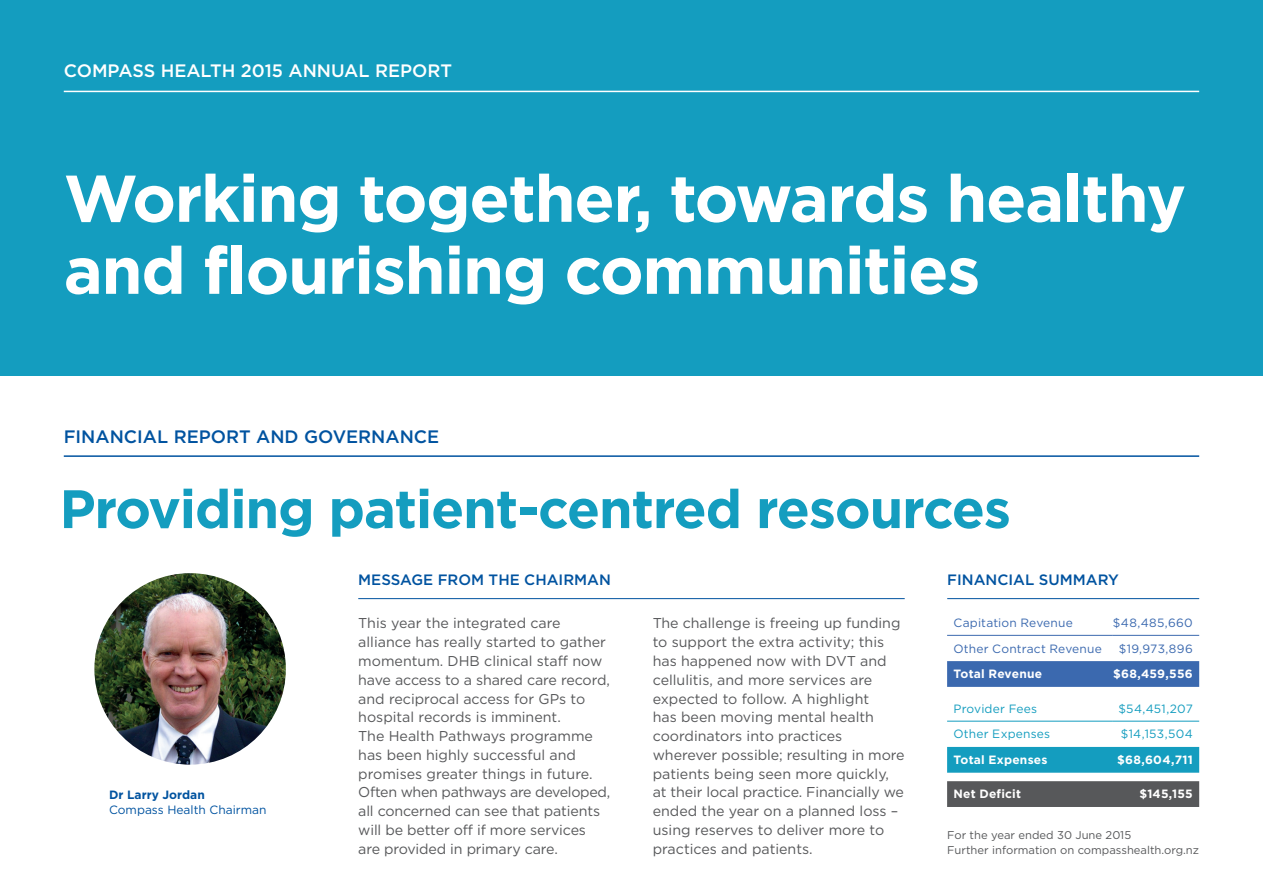
<style>
.page{position:relative;width:1263px;height:893px;background:#fff}
.page>*{position:absolute;margin:0;border:0;box-sizing:border-box;transform-origin:0 0}
.t1{font:700 66px/72px "Gotham HTF";letter-spacing:-.02em;color:#fff}
.t2{font:700 54px "Gotham HTF";letter-spacing:-.02em;color:#149dbf}
.t3{font:500 18px "Gotham HTF";color:#fff}
.t4{font:500 18px "Gotham HTF";color:#0153a0}
.t5{font:500 15px "Gotham HTF";color:#0153a0}
.t6{font:14.25px/18.8px "Gotham HTF";color:#57585a}
.t7{font:700 12px "Gotham HTF";letter-spacing:.015em;color:#fff}
.t8{font:12px "Gotham HTF";letter-spacing:.02em;color:#3b69af}
.t9{font:12px "Gotham HTF";letter-spacing:.015em;color:#149dbf}
.t10{font:12px "Gotham HTF";color:#0153a0}
.t11{font:700 12px "Gotham HTF";color:#0153a0}
.t12{font:11.25px/15px "Gotham HTF";color:#57585a}
</style>
<div class="page">
<div style="left:0;top:0;width:1263px;height:375px;background:#149dbf"></div>
<hr style="left:64px;top:455px;width:1135px;height:2px;background:#0153a0">
<img style="left:94px;top:573px;width:192px;height:192px;border-radius:96px">
<hr style="left:358px;top:598px;width:547px;height:1px;background:#0153a0">
<hr style="left:64px;top:91px;width:1135px;height:1px;background:#fff">
<hr style="left:947px;top:598px;width:252px;height:1px;background:#0153a0">
<svg style="left:947px;top:661px;width:252px;height:26px;background:#3c6aaf"></svg>
<div style="left:947px;top:747px;width:252px;height:26px;background:#149dbf"></div>
<div style="left:947px;top:781px;width:252px;height:26px;background:#57585a"></div>
<hr style="left:947px;top:635px;width:166px;height:1px;background:#3b69af">
<hr style="left:1113px;top:635px;width:86px;height:1px;background:#3b69af">
<hr style="left:947px;top:721px;width:166px;height:1px;background:#149dbf">
<hr style="left:1113px;top:721px;width:86px;height:1px;background:#149dbf">
<p class="t3" style="left:64px;top:60px;width:390px">COMPASS HEALTH 2015 ANNUAL REPORT</p>
<h1 class="t1" style="left:64px;top:161px;width:1124px">Working together, towards healthy and flourishing communities</h1>
<p class="t4" style="left:64px;top:426px;width:377px">FINANCIAL REPORT AND GOVERNANCE</p>
<h2 class="t2" style="left:60px;top:478px;width:953px">Providing patient-centred resources</h2>
<p class="t11" style="left:109px;top:788px;width:97px">Dr Larry Jordan</p>
<p class="t10" style="left:109px;top:803px;width:159px">Compass Health Chairman</p>
<p class="t5" style="left:358px;top:572px;width:254px">MESSAGE FROM THE CHAIRMAN</p>
<p class="t6" style="left:358px;top:614px;width:253px">This year the integrated care alliance has really started to gather momentum. DHB clinical staff now have access to a shared care record, and reciprocal access for GPs to hospital records is imminent.<br>The Health Pathways programme has been highly successful and promises greater things in future.<br>Often when pathways are developed, all concerned can see that patients will be better off if more services are provided in primary care.</p>
<p class="t6" style="left:653px;top:614px;width:253px">The challenge is freeing up funding to support the extra activity; this has happened now with DVT and cellulitis, and more services are expected to follow. A highlight<br>has been moving mental health coordinators into practices wherever possible; resulting in more patients being seen more quickly, at their local practice. Financially we ended the year on a planned loss – using reserves to deliver more to practices and patients.</p>
<p class="t5" style="left:947px;top:572px;width:173px">FINANCIAL SUMMARY</p>
<p class="t8" style="left:953px;top:616px;width:121px">Capitation Revenue</p>
<p class="t8" style="left:1113px;top:616px;width:81px">$48,485,660</p>
<p class="t8" style="left:953px;top:642px;width:150px">Other Contract Revenue</p>
<p class="t8" style="left:1119px;top:642px;width:76px">$19,973,896</p>
<p class="t7" style="left:953px;top:667px;width:90px">Total Revenue</p>
<p class="t7" style="left:1113px;top:667px;width:81px">$68,459,556</p>
<p class="t9" style="left:953px;top:702px;width:85px">Provider Fees</p>
<p class="t9" style="left:1118px;top:702px;width:76px">$54,451,207</p>
<p class="t9" style="left:953px;top:727px;width:98px">Other Expenses</p>
<p class="t9" style="left:1121px;top:727px;width:73px">$14,153,504</p>
<p class="t7" style="left:953px;top:753px;width:96px">Total Expenses</p>
<p class="t7" style="left:1117px;top:753px;width:77px">$68,604,711</p>
<p class="t7" style="left:953px;top:787px;width:69px">Net Deficit</p>
<p class="t7" style="left:1139px;top:787px;width:55px">$145,155</p>
<p class="t12" style="left:947px;top:827px;width:253px">For the year ended 30 June 2015<br>Further information on compasshealth.org.nz</p>
</div>
